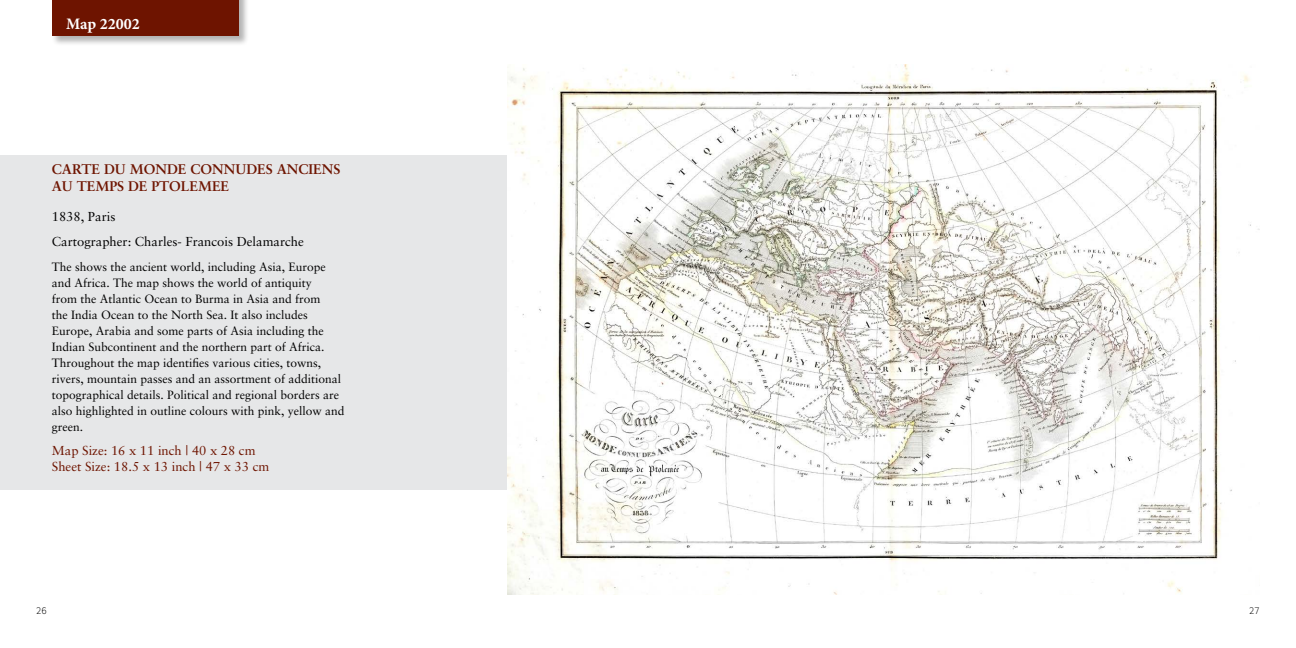
<style>
.page{position:relative;width:1296px;height:648px;background:#fff}
.page>*{position:absolute;margin:0;border:0;box-sizing:border-box;transform-origin:0 0}
.t1{font:700 16px "Minion Pro";color:#fff}
.t2{font:700 14px/16.8px "Sabon";color:#6e1400}
.t3{font:13px/15.6px "Sabon";color:#6e1400}
.t4{font:13px/24.6px "Sabon";color:#000}
.t5{font:12px/16px "Sabon";color:#000}
.t6{font:300 9px "British Council Sans";color:#000}
</style>
<div class="page">
<div style="left:51px;top:0;width:198px;height:47px;background:#000;opacity:.3"></div>
<div style="left:52px;top:0;width:187px;height:36px;background:#6e1400"></div>
<div style="left:0;top:155px;width:648px;height:334px;background:#e6e7e8"></div>
<img style="left:507px;top:64px;width:753px;height:530px">
<h1 class="t1" style="left:66px;top:13px;width:75px">Map 22002</h1>
<p class="t2" style="left:52px;top:161px;width:290px">CARTE DU MONDE CONNUDES ANCIENS<br>AU TEMPS DE PTOLEMEE</p>
<p class="t4" style="left:52px;top:204px;width:254px">1838, Paris<br>Cartographer: Charles- Francois Delamarche</p>
<p class="t5" style="left:52px;top:258px;width:294px">The shows the ancient world, including Asia, Europe and Africa. The map shows the world of antiquity<br>from the Atlantic Ocean to Burma in Asia and from<br>the India Ocean to the North Sea. It also includes Europe, Arabia and some parts of Asia including the Indian Subcontinent and the northern part of Africa.<br>Throughout the map identifies various cities, towns, rivers, mountain passes and an assortment of additional topographical details. Political and regional borders are also highlighted in outline colours with pink, yellow and green.</p>
<p class="t3" style="left:52px;top:443px;width:219px">Map Size: 16 x 11 inch | 40 x 28 cm<br>Sheet Size: 18.5 x 13 inch | 47 x 33 cm</p>
<p class="t6" style="left:36px;top:606px;width:12px">26</p>
<p class="t6" style="left:1249px;top:606px;width:12px">27</p>
</div>
